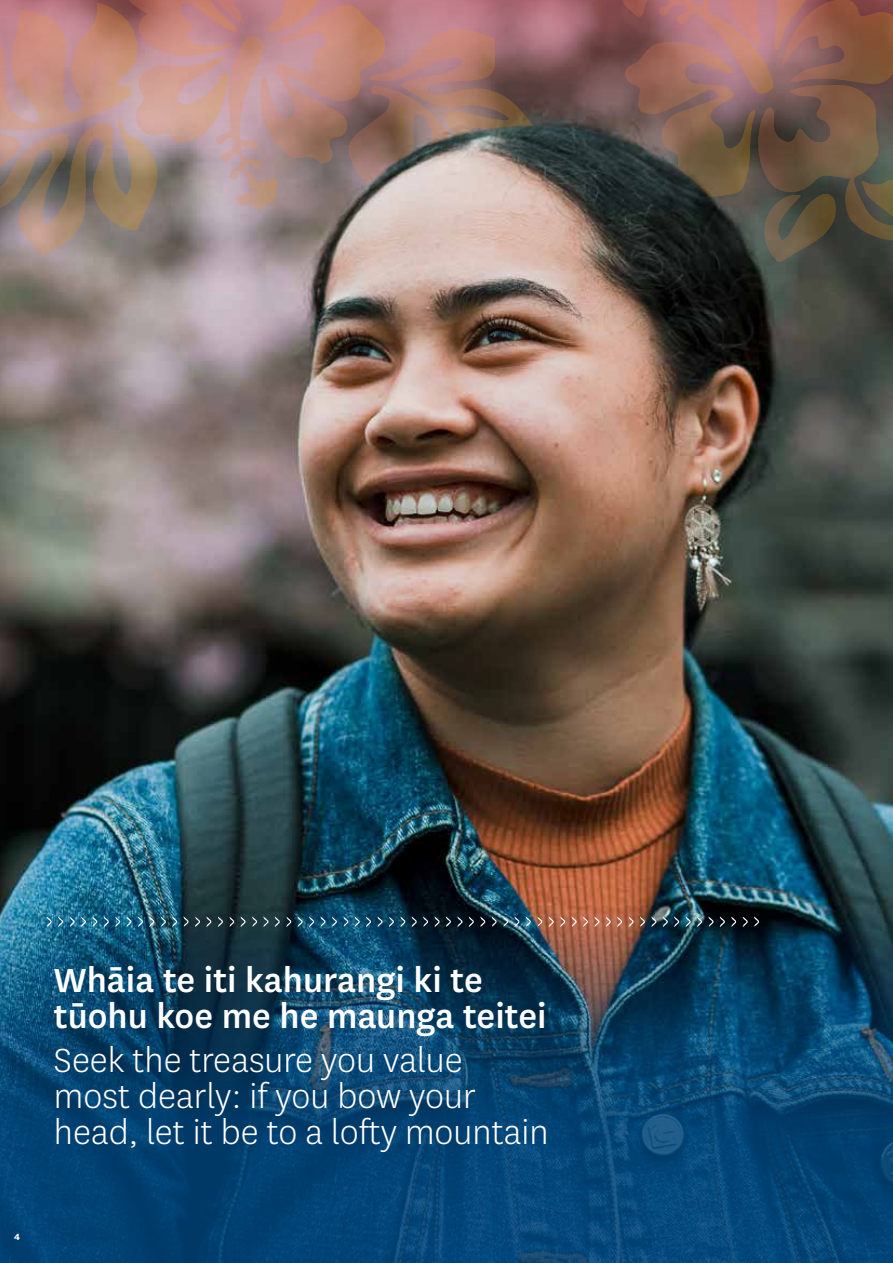
<style>
.page{position:relative;width:893px;height:1263px;background:#fff}
.page>*{position:absolute;margin:0;border:0;box-sizing:border-box;transform-origin:0 0}
.t1{font:300 39px/36px "National";color:#fff}
.t2{font:500 39px/36px "National";color:#fff}
.t3{font:700 10.5px "National";color:#fff}
</style>
<div class="page">
<img style="left:0;top:255px;width:893px;height:651px">
<svg style="left:0;top:906px;width:893px;height:357px;background:#0a4269"></svg>
<svg style="left:407px;top:3px;width:216px;height:122px;background:#8e5f65"></svg>
<svg style="left:407px;top:28px;width:145px;height:97px;background:#9b6f69"></svg>
<svg style="left:623px;top:0;width:270px;height:262px;background:#7f5d52"></svg>
<svg style="left:0;top:0;width:407px;height:255px;background:#af8883"></svg>
<svg style="left:754px;top:916px;width:5px;height:11px"></svg>
<svg style="left:195px;top:917px;width:5px;height:10px"></svg>
<svg style="left:720px;top:916px;width:5px;height:11px"></svg>
<svg style="left:686px;top:917px;width:5px;height:10px"></svg>
<svg style="left:674px;top:916px;width:5px;height:11px"></svg>
<svg style="left:651px;top:916px;width:5px;height:11px"></svg>
<svg style="left:640px;top:916px;width:5px;height:11px"></svg>
<svg style="left:606px;top:917px;width:5px;height:10px"></svg>
<svg style="left:571px;top:916px;width:6px;height:11px"></svg>
<svg style="left:537px;top:916px;width:5px;height:11px"></svg>
<svg style="left:526px;top:916px;width:5px;height:11px"></svg>
<svg style="left:503px;top:917px;width:5px;height:10px"></svg>
<svg style="left:47px;top:916px;width:5px;height:11px"></svg>
<svg style="left:81px;top:917px;width:5px;height:10px"></svg>
<svg style="left:492px;top:917px;width:5px;height:10px"></svg>
<svg style="left:115px;top:917px;width:5px;height:10px"></svg>
<svg style="left:149px;top:916px;width:5px;height:11px"></svg>
<svg style="left:457px;top:916px;width:6px;height:11px"></svg>
<svg style="left:446px;top:916px;width:5px;height:11px"></svg>
<svg style="left:161px;top:916px;width:5px;height:11px"></svg>
<svg style="left:184px;top:916px;width:5px;height:11px"></svg>
<svg style="left:229px;top:917px;width:5px;height:10px"></svg>
<svg style="left:263px;top:916px;width:6px;height:11px"></svg>
<svg style="left:412px;top:916px;width:5px;height:11px"></svg>
<svg style="left:298px;top:916px;width:5px;height:11px"></svg>
<svg style="left:309px;top:916px;width:5px;height:11px"></svg>
<svg style="left:378px;top:916px;width:5px;height:11px"></svg>
<svg style="left:366px;top:916px;width:5px;height:11px"></svg>
<svg style="left:332px;top:917px;width:5px;height:10px"></svg>
<svg style="left:343px;top:917px;width:5px;height:10px"></svg>
<svg style="left:355px;top:916px;width:5px;height:11px"></svg>
<svg style="left:594px;top:916px;width:5px;height:11px"></svg>
<svg style="left:320px;top:916px;width:6px;height:11px"></svg>
<svg style="left:389px;top:917px;width:5px;height:10px"></svg>
<svg style="left:400px;top:916px;width:5px;height:11px"></svg>
<svg style="left:286px;top:917px;width:5px;height:10px"></svg>
<svg style="left:743px;top:916px;width:5px;height:11px"></svg>
<svg style="left:275px;top:916px;width:5px;height:11px"></svg>
<svg style="left:252px;top:916px;width:5px;height:11px"></svg>
<svg style="left:241px;top:916px;width:5px;height:11px"></svg>
<svg style="left:731px;top:916px;width:5px;height:11px"></svg>
<svg style="left:218px;top:916px;width:5px;height:11px"></svg>
<svg style="left:206px;top:916px;width:5px;height:11px"></svg>
<svg style="left:423px;top:916px;width:5px;height:11px"></svg>
<svg style="left:172px;top:916px;width:5px;height:11px"></svg>
<svg style="left:435px;top:916px;width:5px;height:11px"></svg>
<svg style="left:469px;top:916px;width:5px;height:11px"></svg>
<svg style="left:138px;top:916px;width:5px;height:11px"></svg>
<svg style="left:127px;top:916px;width:5px;height:11px"></svg>
<svg style="left:709px;top:916px;width:5px;height:11px"></svg>
<svg style="left:480px;top:916px;width:5px;height:11px"></svg>
<svg style="left:104px;top:916px;width:5px;height:11px"></svg>
<svg style="left:92px;top:916px;width:5px;height:11px"></svg>
<svg style="left:70px;top:917px;width:5px;height:10px"></svg>
<svg style="left:58px;top:916px;width:5px;height:11px"></svg>
<svg style="left:697px;top:916px;width:5px;height:11px"></svg>
<svg style="left:515px;top:916px;width:5px;height:11px"></svg>
<svg style="left:663px;top:916px;width:5px;height:11px"></svg>
<svg style="left:629px;top:917px;width:5px;height:10px"></svg>
<svg style="left:617px;top:916px;width:5px;height:11px"></svg>
<svg style="left:549px;top:916px;width:5px;height:11px"></svg>
<svg style="left:560px;top:916px;width:5px;height:11px"></svg>
<svg style="left:583px;top:917px;width:5px;height:10px"></svg>
<img style="left:323px;top:125px;width:419px;height:302px">
<p class="t3" style="left:14px;top:1230px;width:7px">4</p>
<p class="t2" style="left:54px;top:960px;width:494px">Whāia te iti kahurangi ki te tūohu koe me he maunga teitei</p>
<p class="t1" style="left:54px;top:1041px;width:496px">Seek the treasure you value most dearly: if you bow your head, let it be to a lofty mountain</p>
</div>
